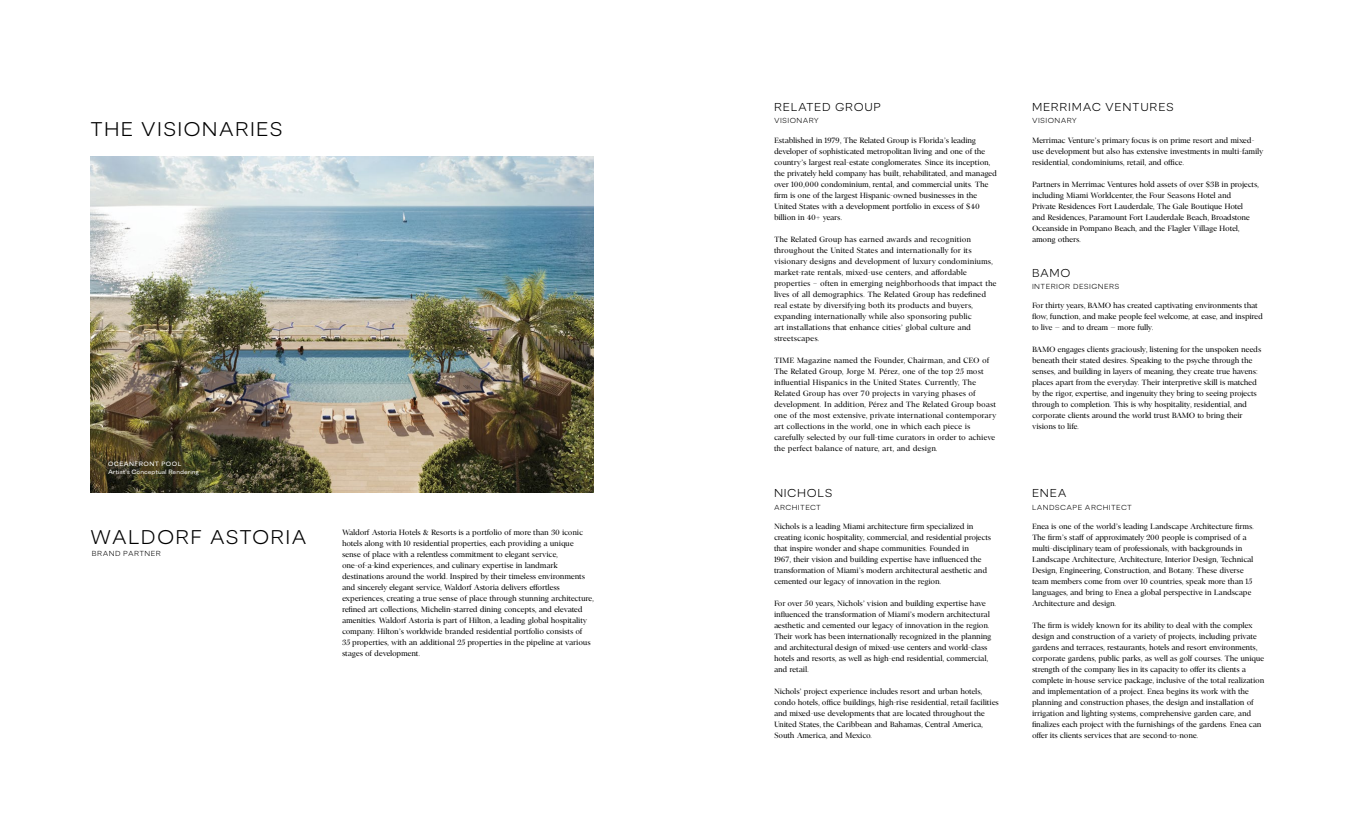
<style>
.page{position:relative;width:1368px;height:828px;background:#fff}
.page>*{position:absolute;margin:0;border:0;box-sizing:border-box;transform-origin:0 0}
.t1{font:300 19px "Astoria Sans";letter-spacing:.06em;color:#000}
.t2{font:300 11px "Astoria Sans";letter-spacing:.06em;color:#000}
.t3{font:300 8px/11px "Astoria Serif";letter-spacing:-.03em;color:#000}
.t4{font:300 8px/11px "Astoria Serif";letter-spacing:-.01em;color:#000}
.t5{font:300 7px "Astoria Sans";letter-spacing:.06em;color:#000}
.t6{font:6px/8px "Astoria Sans";color:#fff}
</style>
<div class="page">
<img style="left:90px;top:157px;width:504px;height:335px">
<h1 class="t1" style="left:90px;top:117px;width:194px">THE VISIONARIES</h1>
<p class="t6" style="left:108px;top:460px;width:92px">OCEANFRONT POOL<br>Artist’s Conceptual Rendering</p>
<h1 class="t1" style="left:90px;top:525px;width:218px">WALDORF ASTORIA</h1>
<p class="t5" style="left:92px;top:549px;width:70px">BRAND PARTNER</p>
<p class="t3" style="left:342px;top:526px;width:253px">Waldorf Astoria Hotels &amp; Resorts is a portfolio of more than 30 iconic hotels along with 10 residential properties, each providing a unique sense of place with a relentless commitment to elegant service, one-of-a-kind experiences, and culinary expertise in landmark destinations around the world. Inspired by their timeless environments and sincerely elegant service, Waldorf Astoria delivers effortless experiences, creating a true sense of place through stunning architecture, refined art collections, Michelin-starred dining concepts, and elevated amenities. Waldorf Astoria is part of Hilton, a leading global hospitality company. Hilton’s worldwide branded residential portfolio consists of<br>35 properties, with an additional 25 properties in the pipeline at various stages of development.</p>
<h2 class="t2" style="left:774px;top:100px;width:108px">RELATED GROUP</h2>
<p class="t5" style="left:774px;top:116px;width:47px">VISIONARY</p>
<p class="t3" style="left:774px;top:134px;width:225px">Established in 1979, The Related Group is Florida’s leading developer of sophisticated metropolitan living and one of the country’s largest real-estate conglomerates. Since its inception, the privately held company has built, rehabilitated, and managed over 100,000 condominium, rental, and commercial units. The firm is one of the largest Hispanic-owned businesses in the United States with a development portfolio in excess of $40 billion in 40+ years.</p>
<p class="t4" style="left:774px;top:233px;width:224px">The Related Group has earned awards and recognition throughout the United States and internationally for its visionary designs and development of luxury condominiums, market-rate rentals, mixed-use centers, and affordable properties – often in emerging neighborhoods that impact the lives of all demographics. The Related Group has redefined real estate by diversifying both its products and buyers, expanding internationally while also sponsoring public<br>art installations that enhance cities’ global culture and streetscapes.</p>
<p class="t4" style="left:774px;top:354px;width:224px">TIME Magazine named the Founder, Chairman, and CEO of The Related Group, Jorge M. Pérez, one of the top 25 most influential Hispanics in the United States. Currently, The Related Group has over 70 projects in varying phases of development. In addition, Pérez and The Related Group boast one of the most extensive, private international contemporary art collections in the world, one in which each piece is carefully selected by our full-time curators in order to achieve the perfect balance of nature, art, and design.</p>
<h2 class="t2" style="left:774px;top:487px;width:60px">NICHOLS</h2>
<p class="t5" style="left:774px;top:503px;width:48px">ARCHITECT</p>
<p class="t3" style="left:774px;top:521px;width:219px">Nichols is a leading Miami architecture firm specialized in creating iconic hospitality, commercial, and residential projects that inspire wonder and shape communities. Founded in<br>1967, their vision and building expertise have influenced the transformation of Miami’s modern architectural aesthetic and cemented our legacy of innovation in the region.</p>
<p class="t3" style="left:774px;top:598px;width:219px">For over 50 years, Nichols’ vision and building expertise have influenced the transformation of Miami’s modern architectural aesthetic and cemented our legacy of innovation in the region.<br>Their work has been internationally recognized in the planning and architectural design of mixed-use centers and world-class hotels and resorts, as well as high-end residential, commercial, and retail.</p>
<p class="t3" style="left:774px;top:686px;width:226px">Nichols’ project experience includes resort and urban hotels, condo hotels, office buildings, high-rise residential, retail facilities and mixed-use developments that are located throughout the United States, the Caribbean and Bahamas, Central America, South America, and Mexico.</p>
<h2 class="t2" style="left:1032px;top:100px;width:143px">MERRIMAC VENTURES</h2>
<p class="t5" style="left:1032px;top:116px;width:47px">VISIONARY</p>
<p class="t3" style="left:1032px;top:134px;width:233px">Merrimac Venture’s primary focus is on prime resort and mixed&shy;use development but also has extensive investments in multi-family residential, condominiums, retail, and office.</p>
<p class="t3" style="left:1032px;top:178px;width:229px">Partners in Merrimac Ventures hold assets of over $3B in projects, including Miami Worldcenter, the Four Seasons Hotel and<br>Private Residences Fort Lauderdale, The Gale Boutique Hotel<br>and Residences, Paramount Fort Lauderdale Beach, Broadstone Oceanside in Pompano Beach, and the Flagler Village Hotel, among others.</p>
<h2 class="t2" style="left:1032px;top:266px;width:40px">BAMO</h2>
<p class="t5" style="left:1032px;top:282px;width:89px">INTERIOR DESIGNERS</p>
<p class="t3" style="left:1032px;top:300px;width:233px">For thirty years, BAMO has created captivating environments that flow, function, and make people feel welcome, at ease, and inspired to live — and to dream — more fully.</p>
<p class="t3" style="left:1032px;top:344px;width:231px">BAMO engages clients graciously, listening for the unspoken needs beneath their stated desires. Speaking to the psyche through the senses, and building in layers of meaning, they create true havens: places apart from the everyday. Their interpretive skill is matched by the rigor, expertise, and ingenuity they bring to seeing projects through to completion. This is why hospitality, residential, and corporate clients around the world trust BAMO to bring their visions to life.</p>
<h2 class="t2" style="left:1032px;top:487px;width:36px">ENEA</h2>
<p class="t5" style="left:1032px;top:503px;width:101px">LANDSCAPE ARCHITECT</p>
<p class="t3" style="left:1032px;top:521px;width:224px">Enea is one of the world’s leading Landscape Architecture firms.<br>The firm’s staff of approximately 200 people is comprised of a multi-disciplinary team of professionals, with backgrounds in Landscape Architecture, Architecture, Interior Design, Technical Design, Engineering, Construction, and Botany. These diverse team members come from over 10 countries, speak more than 15 languages, and bring to Enea a global perspective in Landscape Architecture and design.</p>
<p class="t3" style="left:1032px;top:620px;width:234px">The firm is widely known for its ability to deal with the complex design and construction of a variety of projects, including private gardens and terraces, restaurants, hotels and resort environments, corporate gardens, public parks, as well as golf courses. The unique strength of the company lies in its capacity to offer its clients a complete in-house service package, inclusive of the total realization and implementation of a project. Enea begins its work with the planning and construction phases, the design and installation of irrigation and lighting systems, comprehensive garden care, and finalizes each project with the furnishings of the gardens. Enea can offer its clients services that are second-to-none.</p>
</div>
